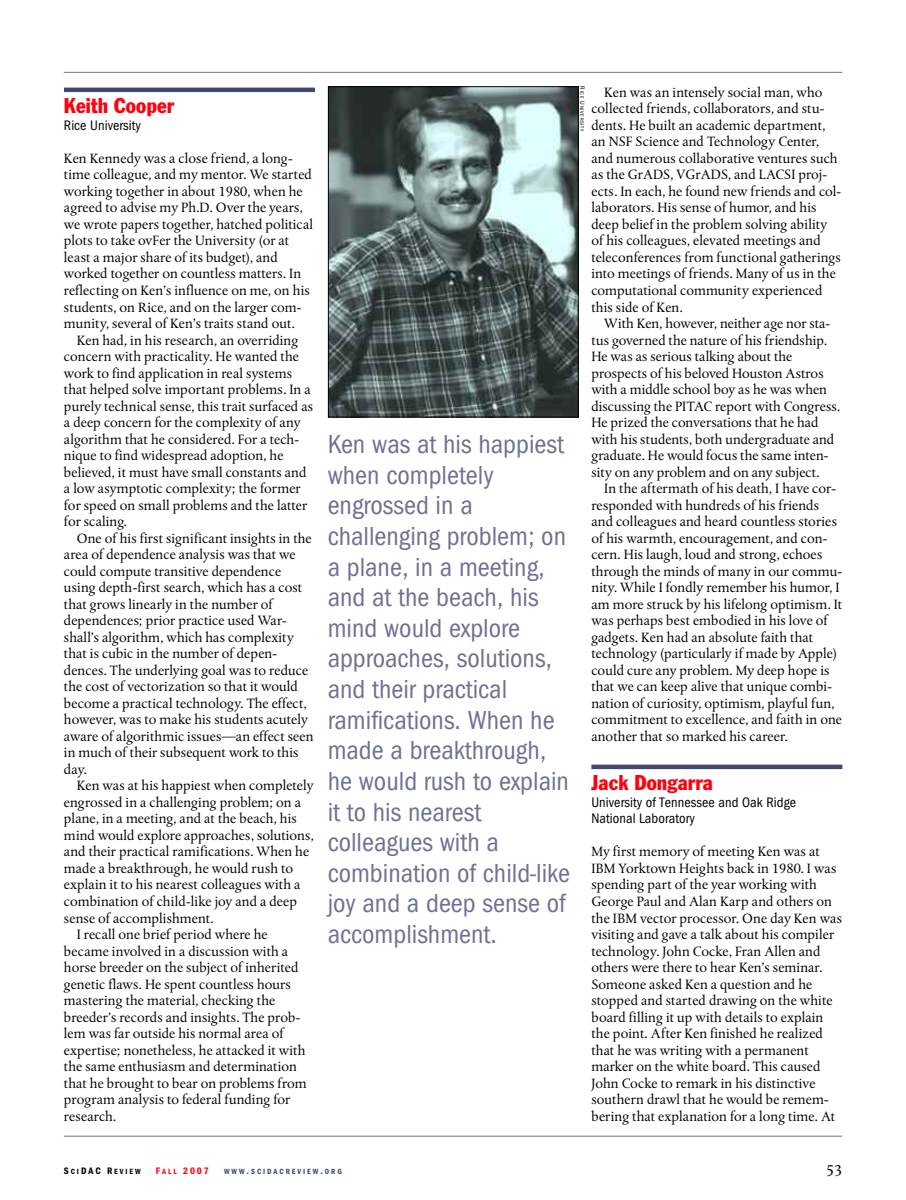
<style>
.page{position:relative;width:906px;height:1200px;background:#fff}
.page>*{position:absolute;margin:0;border:0;box-sizing:border-box;transform-origin:0 0}
.t1{font:27px/30.6px "Franklin Got Cd Io P";color:#6e7192}
.t2{font:condensed 21px "Franklin Gothic";letter-spacing:.005em;color:#ff000f}
.t3{font:16.5px "Albertina";color:#000}
.t4{font:14.25px/16.5px "Albertina";color:#000}
.t5{font:14.25px/16.5px "Franklin Got Cd Io P";letter-spacing:.005em;color:#000}
.t6{font:600 9.75px "Franklin Got Cd Io P";color:#ff000f}
.t7{font:600 7.8px "Franklin Got Cd Io P";letter-spacing:.25em;color:#3f486d}
.t8{font:600 7.8px "Franklin Got Cd Io P";letter-spacing:.25em;color:#000}
.t9{font:5.4px "Franklin Got Cd Io P";letter-spacing:.125em;color:#000}
.s1{font-size:6.75px}
.s2{font-size:9.75px}
.s3{font-size:7.8px}
</style>
<div class="page">
<hr style="left:64px;top:72px;width:778px;height:1px;background:#6e7192">
<hr style="left:64px;top:1135px;width:778px;height:1px;background:#6e7192">
<hr style="left:64px;top:88px;width:251px;height:4px;background:#3f486d">
<div style="left:591px;top:764px;width:251px;height:5px;background:#3f486d"></div>
<img style="left:330px;top:88px;width:246px;height:327px">
<div style="left:328px;top:86px;width:250px;height:331px;border:1px solid #000"></div>
<h2 class="t2" style="left:64px;top:98px;width:112px">Keith Cooper</h2>
<p class="t5" style="left:64px;top:117px;width:78px">Rice University</p>
<p class="t4" style="left:64px;top:151px;width:251px">Ken Kennedy was a close friend, a long&shy;time colleague, and my mentor. We started working together in about 1980, when he agreed to advise my Ph.D. Over the years, we wrote papers together, hatched political plots to take ovFer the University (or at least a major share of its budget), and worked together on countless matters. In reflecting on Ken’s influence on me, on his students, on Rice, and on the larger com&shy;munity, several of Ken’s traits stand out.</p>
<p class="t4" style="left:64px;top:333px;width:251px;text-indent:13px">Ken had, in his research, an overriding concern with practicality. He wanted the work to find application in real systems that helped solve important problems. In a purely technical sense, this trait surfaced as a deep concern for the complexity of any algorithm that he considered. For a tech&shy;nique to find widespread adoption, he believed, it must have small constants and a low asymptotic complexity; the former for speed on small problems and the latter for scaling.</p>
<p class="t4" style="left:64px;top:531px;width:251px;text-indent:13px">One of his first significant insights in the area of dependence analysis was that we could compute transitive dependence using depth-first search, which has a cost that grows linearly in the number of dependences; prior practice used War&shy;shall’s algorithm, which has complexity that is cubic in the number of depen&shy;dences. The underlying goal was to reduce the cost of vectorization so that it would become a practical technology. The effect, however, was to make his students acutely aware of algorithmic issues—an effect seen in much of their subsequent work to this day.</p>
<p class="t4" style="left:77px;top:778px;width:238px">Ken was at his happiest when completely</p>
<p class="t4" style="left:64px;top:795px;width:239px">engrossed in a challenging problem; on a</p>
<p class="t4" style="left:64px;top:811px;width:234px">plane, in a meeting, and at the beach, his</p>
<p class="t4" style="left:64px;top:828px;width:251px">mind would explore approaches, solutions,</p>
<p class="t4" style="left:64px;top:844px;width:247px">and their practical ramifications. When he</p>
<p class="t4" style="left:64px;top:861px;width:231px">made a breakthrough, he would rush to</p>
<p class="t4" style="left:64px;top:877px;width:238px">explain it to his nearest colleagues with a</p>
<p class="t4" style="left:64px;top:894px;width:235px">combination of child-like joy and a deep</p>
<p class="t4" style="left:64px;top:910px;width:151px">sense of accomplishment.</p>
<p class="t4" style="left:77px;top:927px;width:192px">I recall one brief period where he</p>
<p class="t4" style="left:64px;top:943px;width:226px">became involved in a discussion with a</p>
<p class="t4" style="left:64px;top:960px;width:236px">horse breeder on the subject of inherited</p>
<p class="t4" style="left:64px;top:976px;width:228px">genetic flaws. He spent countless hours</p>
<p class="t4" style="left:64px;top:993px;width:213px">mastering the material, checking the</p>
<p class="t4" style="left:64px;top:1009px;width:238px">breeder’s records and insights. The prob-</p>
<p class="t4" style="left:64px;top:1026px;width:221px">lem was far outside his normal area of</p>
<p class="t4" style="left:64px;top:1042px;width:243px">expertise; nonetheless, he attacked it with</p>
<p class="t4" style="left:64px;top:1059px;width:234px">the same enthusiasm and determination</p>
<p class="t4" style="left:64px;top:1075px;width:244px">that he brought to bear on problems from</p>
<p class="t4" style="left:64px;top:1092px;width:228px">program analysis to federal funding for</p>
<p class="t4" style="left:64px;top:1108px;width:54px">research.</p>
<p class="t1" style="left:328px;top:428px;width:244px">Ken was at his happiest when completely engrossed in a challenging problem; on a plane, in a meeting, and at the beach, his mind would explore approaches, solutions, and their practical ramifications. When he made a breakthrough, he would rush to explain it to his nearest colleagues with a combination of child-like joy and a deep sense of accomplishment.</p>
<p class="t4" style="left:591px;top:85px;width:251px;text-indent:13px">Ken was an intensely social man, who collected friends, collaborators, and stu&shy;dents. He built an academic department, an NSF Science and Technology Center, and numerous collaborative ventures such as the GrADS, VGrADS, and LACSI proj&shy;ects. In each, he found new friends and col&shy;laborators. His sense of humor, and his deep belief in the problem solving ability of his colleagues, elevated meetings and teleconferences from functional gatherings into meetings of friends. Many of us in the computational community experienced this side of Ken.</p>
<p class="t4" style="left:591px;top:316px;width:250px;text-indent:13px">With Ken, however, neither age nor sta&shy;tus governed the nature of his friendship.<br>He was as serious talking about the prospects of his beloved Houston Astros with a middle school boy as he was when discussing the PITAC report with Congress.<br>He prized the conversations that he had with his students, both undergraduate and graduate. He would focus the same inten&shy;sity on any problem and on any subject.</p>
<p class="t4" style="left:591px;top:481px;width:252px;text-indent:13px">In the aftermath of his death, I have cor&shy;responded with hundreds of his friends and colleagues and heard countless stories of his warmth, encouragement, and con&shy;cern. His laugh, loud and strong, echoes through the minds of many in our commu&shy;nity. While I fondly remember his humor, I am more struck by his lifelong optimism. It was perhaps best embodied in his love of gadgets. Ken had an absolute faith that technology (particularly if made by Apple) could cure any problem. My deep hope is that we can keep alive that unique combi&shy;nation of curiosity, optimism, playful fun, commitment to excellence, and faith in one another that so marked his career.</p>
<h2 class="t2" style="left:591px;top:775px;width:123px">Jack Dongarra</h2>
<p class="t5" style="left:591px;top:793px;width:206px">University of Tennessee and Oak Ridge<br>National Laboratory</p>
<p class="t4" style="left:591px;top:844px;width:252px">My first memory of meeting Ken was at IBM Yorktown Heights back in 1980. I was spending part of the year working with George Paul and Alan Karp and others on the IBM vector processor. One day Ken was visiting and gave a talk about his compiler technology. John Cocke, Fran Allen and others were there to hear Ken’s seminar.<br>Someone asked Ken a question and he stopped and started drawing on the white board filling it up with details to explain the point. After Ken finished he realized that he was writing with a permanent marker on the white board. This caused John Cocke to remark in his distinctive southern drawl that he would be remem&shy;bering that explanation for a long time. At</p>
<p class="t9" style="left:585px;top:86px;width:46px;rotate:90deg"><span class="s1">R</span>ICE <span class="s1">U</span>NIVERSITY</p>
<p class="t8" style="left:64px;top:1166px;width:79px"><span class="s2">S</span>CI<span class="s2">DAC R</span>EVIEW</p>
<p class="t6" style="left:156px;top:1164px;width:54px">F<span class="s3">ALL</span> 2007</p>
<p class="t7" style="left:224px;top:1166px;width:119px">WWW<span class="s2">.</span>SCIDACREVIEW<span class="s2">.</span>ORG</p>
<p class="t3" style="left:825px;top:1163px;width:18px">53</p>
</div>
